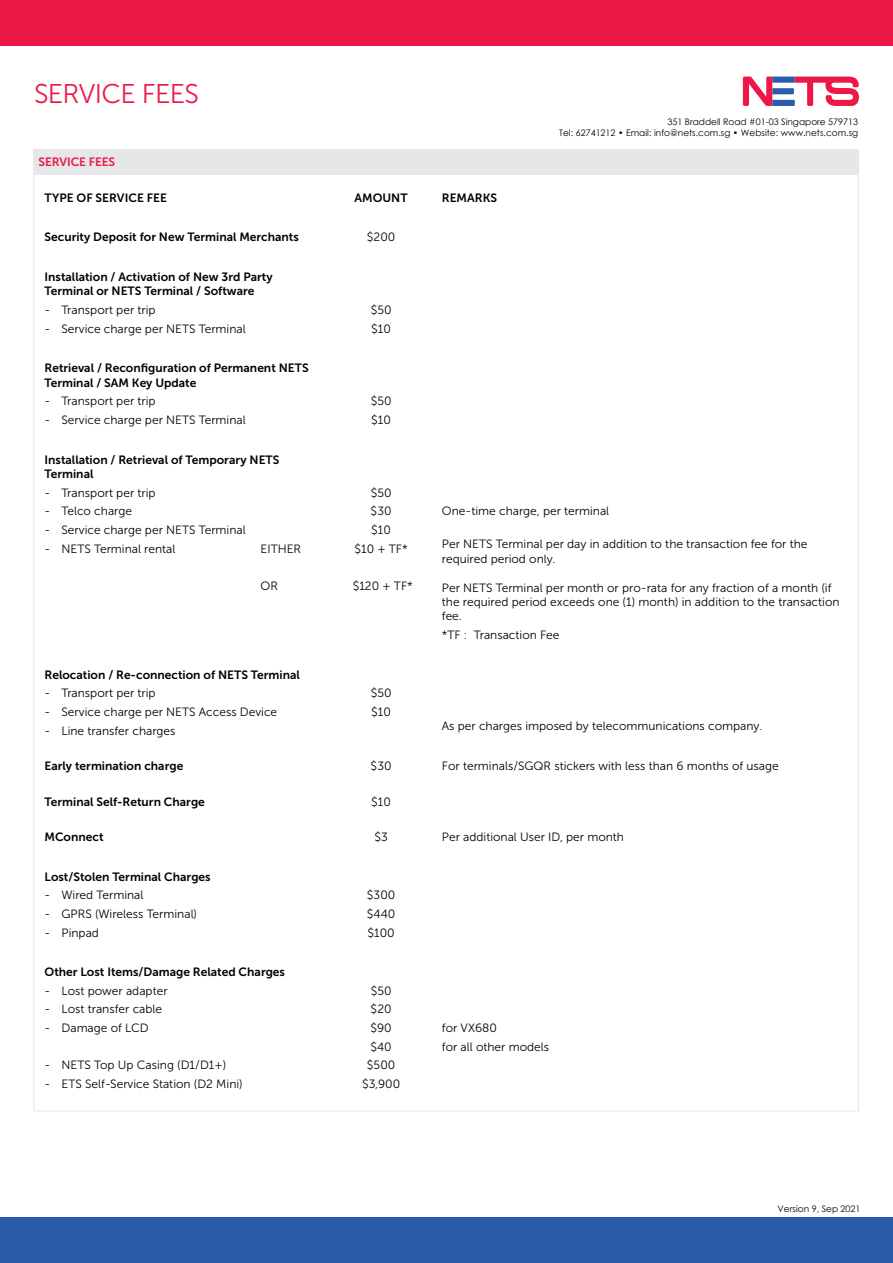
<style>
.page{position:relative;width:893px;height:1263px;background:#fff}
.page>*{position:absolute;margin:0;border:0;box-sizing:border-box;transform-origin:0 0}
.t1{font:27px "Museo Sans 300";letter-spacing:-.025em;color:#ed1846}
.t2{font:12px/18.6px "Museo Sans 300";color:#000}
.t3{font:12px/14.4px "Museo Sans 700";color:#000}
.t4{font:12px "Museo Sans 700";letter-spacing:-.01em;color:#ed1846}
.t5{font:9px/10.8px "Century Gothic";color:#000;text-align:right}
</style>
<div class="page">
<div style="left:34px;top:149px;width:825px;height:25px;background:#e6e7e8"></div>
<div style="left:0;top:0;width:893px;height:45px;background:#ed1846"></div>
<div style="left:0;top:1218px;width:893px;height:45px;background:#2a5caa"></div>
<svg style="left:743px;top:77px;width:116px;height:29px"></svg>
<h1 class="t1" style="left:34px;top:79px;width:167px">SERVICE FEES</h1>
<p class="t4" style="left:39px;top:155px;width:78px">SERVICE FEES</p>
<p class="t3" style="left:45px;top:190px;width:124px">TYPE OF SERVICE FEE</p>
<p class="t3" style="left:355px;top:190px;width:55px">AMOUNT</p>
<p class="t3" style="left:442px;top:190px;width:57px">REMARKS</p>
<p class="t3" style="left:45px;top:230px;width:256px">Security Deposit for New Terminal Merchants</p>
<p class="t2" style="left:367px;top:228px;width:30px">$200</p>
<p class="t3" style="left:45px;top:270px;width:230px">Installation / Activation of New 3rd Party<br>Terminal or NETS Terminal / Software</p>
<p class="t2" style="left:45px;top:301px;width:113px">- Transport per trip</p>
<p class="t2" style="left:45px;top:319px;width:203px">- Service charge per NETS Terminal</p>
<p class="t2" style="left:371px;top:301px;width:22px">$50 $10</p>
<p class="t3" style="left:45px;top:361px;width:266px">Retrieval / Reconfiguration of Permanent NETS<br>Terminal / SAM Key Update</p>
<p class="t2" style="left:45px;top:392px;width:113px">- Transport per trip</p>
<p class="t2" style="left:45px;top:411px;width:203px">- Service charge per NETS Terminal</p>
<p class="t2" style="left:371px;top:392px;width:22px">$50 $10</p>
<p class="t5" style="left:559px;top:116px;width:300px">351 Braddell Road #01-03 Singapore 579713<br>Tel: 62741212 • Email: info@nets.com.sg • Website: www.nets.com.sg</p>
<p class="t3" style="left:45px;top:452px;width:236px">Installation / Retrieval of Temporary NETS<br>Terminal</p>
<p class="t2" style="left:45px;top:483px;width:113px">- Transport per trip</p>
<p class="t2" style="left:45px;top:502px;width:89px">- Telco charge</p>
<p class="t2" style="left:45px;top:521px;width:203px">- Service charge per NETS Terminal</p>
<p class="t2" style="left:45px;top:539px;width:132px">- NETS Terminal rental</p>
<p class="t2" style="left:261px;top:539px;width:42px">EITHER</p>
<p class="t2" style="left:261px;top:577px;width:19px">OR</p>
<p class="t3" style="left:45px;top:667px;width:257px">Relocation / Re-connection of NETS Terminal</p>
<p class="t2" style="left:45px;top:684px;width:113px">- Transport per trip</p>
<p class="t2" style="left:45px;top:703px;width:234px">- Service charge per NETS Access Device</p>
<p class="t2" style="left:45px;top:721px;width:132px">- Line transfer charges</p>
<p class="t2" style="left:354px;top:483px;width:55px;text-align:center">$50<br>$30<br>$10<br>$10 + TF*</p>
<p class="t2" style="left:353px;top:577px;width:62px">$120 + TF*</p>
<p class="t2" style="left:371px;top:684px;width:22px">$50 $10</p>
<p class="t2" style="left:442px;top:502px;width:169px">One-time charge, per terminal</p>
<p class="t2" style="left:442px;top:537px;width:367px;line-height:14.4px">Per NETS Terminal per day in addition to the transaction fee for the required period only.</p>
<p class="t2" style="left:442px;top:580px;width:399px;line-height:14.4px">Per NETS Terminal per month or pro-rata for any fraction of a month (if the required period exceeds one (1) month) in addition to the transaction fee.</p>
<p class="t2" style="left:442px;top:626px;width:119px">*TF : Transaction Fee</p>
<p class="t2" style="left:442px;top:717px;width:322px">As per charges imposed by telecommunications company.</p>
<p class="t3" style="left:45px;top:759px;width:140px">Early termination charge</p>
<p class="t2" style="left:371px;top:757px;width:22px">$30</p>
<p class="t2" style="left:442px;top:757px;width:338px">For terminals/SGQR stickers with less than 6 months of usage</p>
<p class="t3" style="left:45px;top:794px;width:162px">Terminal Self-Return Charge</p>
<p class="t2" style="left:371px;top:792px;width:21px">$10</p>
<p class="t3" style="left:45px;top:829px;width:61px">MConnect</p>
<p class="t2" style="left:374px;top:828px;width:15px">$3</p>
<p class="t2" style="left:442px;top:828px;width:184px">Per additional User ID, per month</p>
<p class="t3" style="left:45px;top:869px;width:168px">Lost/Stolen Terminal Charges</p>
<p class="t2" style="left:45px;top:886px;width:100px">- Wired Terminal</p>
<p class="t2" style="left:45px;top:904px;width:154px">- GPRS (Wireless Terminal)</p>
<p class="t2" style="left:45px;top:923px;width:56px">- Pinpad</p>
<p class="t2" style="left:367px;top:886px;width:30px;text-align:justify">$300 $440 $100</p>
<p class="t3" style="left:45px;top:965px;width:242px">Other Lost Items/Damage Related Charges</p>
<p class="t2" style="left:45px;top:981px;width:125px">- Lost power adapter</p>
<p class="t2" style="left:45px;top:1000px;width:119px">- Lost transfer cable</p>
<p class="t2" style="left:45px;top:1019px;width:106px">- Damage of LCD</p>
<p class="t2" style="left:45px;top:1056px;width:183px">- NETS Top Up Casing (D1/D1+)</p>
<p class="t2" style="left:45px;top:1075px;width:200px">- ETS Self-Service Station (D2 Mini)</p>
<p class="t2" style="left:362px;top:981px;width:40px;text-align:center">$50 $20 $90 $40 $500 $3,900</p>
<p class="t2" style="left:442px;top:1019px;width:109px">for VX680<br>for all other models</p>
<p class="t5" style="left:778px;top:1203px;width:84px">Version 9, Sep 2021</p>
</div>
